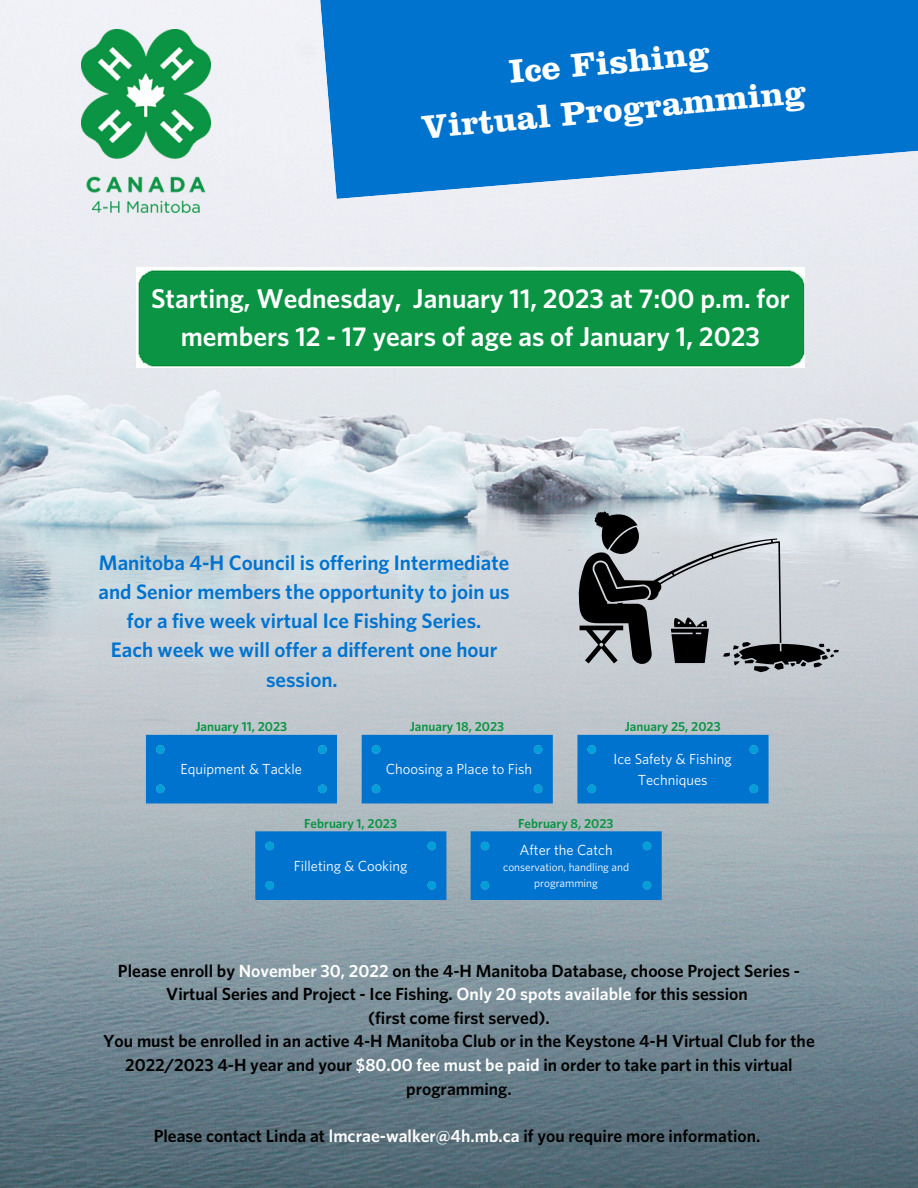
<style>
.page{position:relative;width:918px;height:1188px;background:#fff}
.page>*{position:absolute;margin:0;border:0;box-sizing:border-box;transform-origin:0 0}
.t1{font:700 34.35px/47.5px "Clarendon LT Std";color:#fefefe;text-align:center}
.t2{font:600 27.3px/37.7px "Whitney";color:#fefefe;text-align:center}
.t3{font:600 21px/29.2px "Whitney";color:#0073cf;text-align:center}
.t4{font:600 17.55px/23.7px "Whitney";color:#000;text-align:center}
.t5{font:14.55px/20.2px "Whitney";color:#fefefe;text-align:center}
.t6{font:600 13.05px "Whitney";color:#0b9444}
.t7{font:11.25px/15.1px "Whitney";color:#fefefe;text-align:center}
.s1{color:#fefefe}
</style>
<div class="page">
<img style="left:0;top:0;width:918px;height:1188px">
<img style="left:81px;top:29px;width:130px;height:184px">
<svg style="left:578px;top:511px;width:261px;height:161px;background:#9fa3a8"></svg>
<img style="left:137px;top:267px;width:668px;height:100px">
<div style="left:146px;top:735px;width:191px;height:68px;background:#0073cf"></div>
<div style="left:156px;top:745px;width:9px;height:9px;background:#009fda;border-radius:50%"></div>
<div style="left:318px;top:745px;width:9px;height:9px;background:#009fda;border-radius:50%"></div>
<div style="left:318px;top:785px;width:9px;height:8px;background:#009fda;border-radius:50%"></div>
<div style="left:156px;top:785px;width:9px;height:8px;background:#009fda;border-radius:50%"></div>
<div style="left:362px;top:735px;width:191px;height:68px;background:#0073cf"></div>
<div style="left:372px;top:745px;width:8px;height:9px;background:#009fda;border-radius:50%"></div>
<div style="left:534px;top:745px;width:8px;height:9px;background:#009fda;border-radius:50%"></div>
<div style="left:534px;top:785px;width:8px;height:8px;background:#009fda;border-radius:50%"></div>
<div style="left:372px;top:785px;width:8px;height:8px;background:#009fda;border-radius:50%"></div>
<div style="left:577px;top:735px;width:191px;height:68px;background:#0073cf"></div>
<div style="left:588px;top:745px;width:8px;height:9px;background:#009fda;border-radius:50%"></div>
<div style="left:750px;top:745px;width:8px;height:9px;background:#009fda;border-radius:50%"></div>
<div style="left:750px;top:785px;width:8px;height:8px;background:#009fda;border-radius:50%"></div>
<div style="left:588px;top:785px;width:8px;height:8px;background:#009fda;border-radius:50%"></div>
<div style="left:255px;top:831px;width:191px;height:69px;background:#0073cf"></div>
<div style="left:265px;top:842px;width:9px;height:8px;background:#009fda;border-radius:50%"></div>
<div style="left:427px;top:842px;width:9px;height:8px;background:#009fda;border-radius:50%"></div>
<div style="left:427px;top:881px;width:9px;height:9px;background:#009fda;border-radius:50%"></div>
<div style="left:265px;top:881px;width:9px;height:9px;background:#009fda;border-radius:50%"></div>
<div style="left:471px;top:831px;width:191px;height:69px;background:#0073cf"></div>
<div style="left:481px;top:842px;width:8px;height:8px;background:#009fda;border-radius:50%"></div>
<div style="left:643px;top:842px;width:8px;height:8px;background:#009fda;border-radius:50%"></div>
<div style="left:643px;top:881px;width:8px;height:9px;background:#009fda;border-radius:50%"></div>
<div style="left:481px;top:881px;width:8px;height:9px;background:#009fda;border-radius:50%"></div>
<svg style="left:317px;top:0;width:601px;height:199px;background:#2083d3"></svg>
<h1 class="t1" style="left:416px;top:61px;width:388px;rotate:-5deg">Ice Fishing<br>Virtual Programming</h1>
<h2 class="t2" style="left:151px;top:280px;width:640px">Starting, Wednesday, January 11, 2023 at 7:00 p.m. for members 12 - 17 years of age as of January 1, 2023</h2>
<p class="t3" style="left:98px;top:547px;width:413px">Manitoba 4-H Council is offering Intermediate and Senior members the opportunity to join us for a five week virtual Ice Fishing Series.<br>Each week we will offer a different one hour session.</p>
<p class="t6" style="left:195px;top:719px;width:93px">January 11, 2023</p>
<p class="t6" style="left:410px;top:719px;width:96px">January 18, 2023</p>
<p class="t6" style="left:625px;top:719px;width:97px">January 25, 2023</p>
<p class="t5" style="left:180px;top:759px;width:123px">Equipment &amp; Tackle</p>
<p class="t5" style="left:386px;top:759px;width:148px">Choosing a Place to Fish</p>
<p class="t5" style="left:614px;top:749px;width:120px">Ice Safety &amp; Fishing<br>Techniques</p>
<p class="t6" style="left:304px;top:815px;width:94px">February 1, 2023</p>
<p class="t6" style="left:518px;top:815px;width:97px">February 8, 2023</p>
<p class="t5" style="left:294px;top:856px;width:115px">Filleting &amp; Cooking</p>
<p class="t5" style="left:519px;top:840px;width:95px">After the Catch</p>
<p class="t7" style="left:503px;top:860px;width:127px">conservation, handling and programming</p>
<p class="t4" style="left:103px;top:958px;width:713px">Please enroll by <span class="s1">November 30, 2022</span> on the 4-H Manitoba Database, choose Project Series - Virtual Series and Project - Ice Fishing. <span class="s1">Only 20 spots available</span> for this session<br>(first come first served).<br>You must be enrolled in an active 4-H Manitoba Club or in the Keystone 4-H Virtual Club for the 2022/2023 4-H year and your <span class="s1">$80.00 fee must be paid</span> in order to take part in this virtual programming.</p>
<p class="t4" style="left:154px;top:1124px;width:608px">Please contact Linda at <span class="s1">lmcrae-walker@4h.mb.ca</span> if you require more information.</p>
</div>
